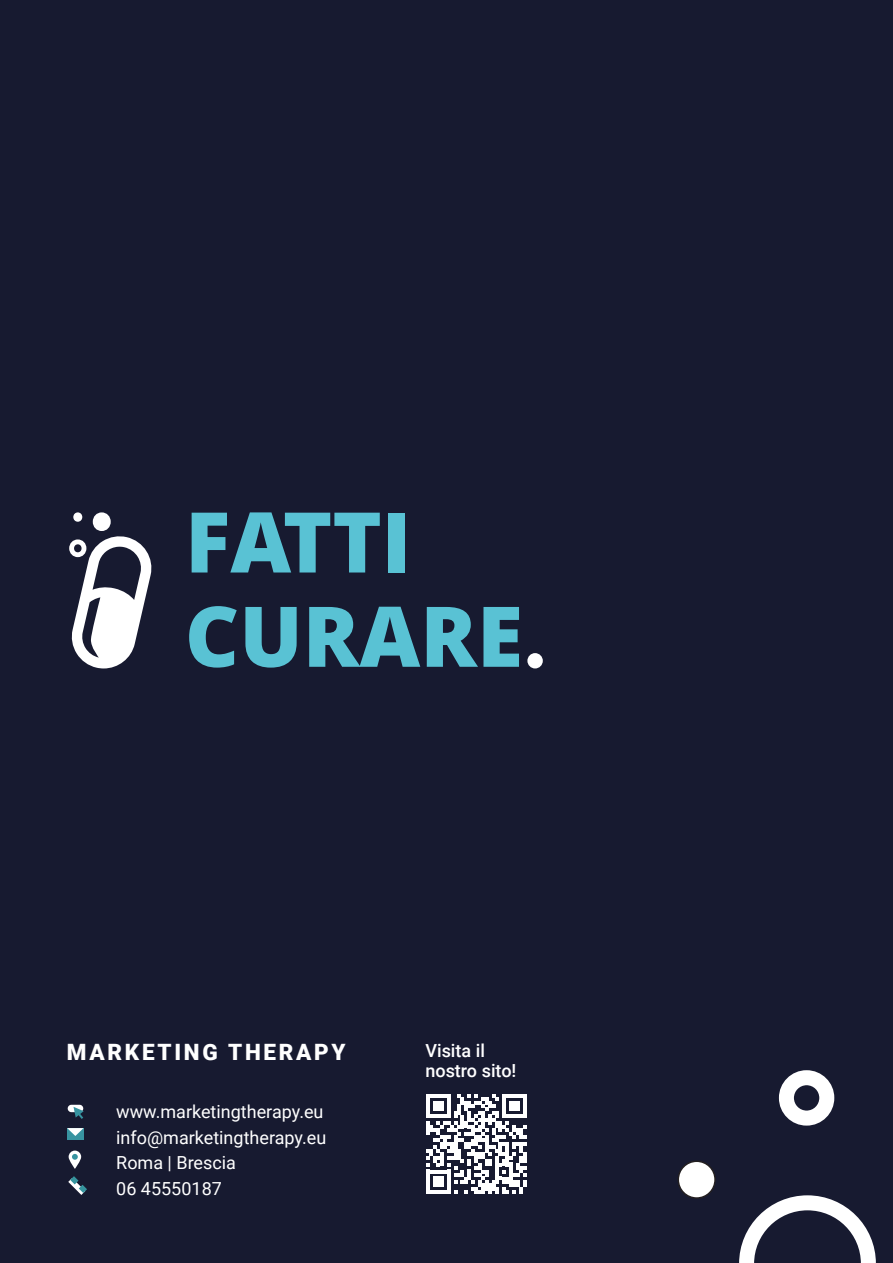
<style>
.page{position:relative;width:893px;height:1263px;background:#171a30}
.page>*{position:absolute;margin:0;border:0;box-sizing:border-box;transform-origin:0 0}
.t1{font:900 22.5px "Roboto";letter-spacing:.12em;color:#fff}
.t2{font:18px/25.5px "Roboto";color:#fff}
.t3{font:500 18px/19.5px "Roboto";color:#fff}
</style>
<div class="page">
<svg style="left:69px;top:1150px;width:12px;height:19px"></svg>
<svg style="left:72px;top:1154px;width:6px;height:6px"></svg>
<div style="left:67px;top:1128px;width:17px;height:11px;background:#3793a0"></div>
<svg style="left:67px;top:1128px;width:17px;height:8px"></svg>
<div style="left:68px;top:1105px;width:15px;height:7px;background:#fff;border-radius:4px"></div>
<svg style="left:73px;top:1107px;width:11px;height:12px"></svg>
<svg style="left:192px;top:512px;width:188px;height:60px"></svg>
<div style="left:388px;top:513px;width:17px;height:59px;background:#59c2d4"></div>
<svg style="left:189px;top:606px;width:48px;height:62px"></svg>
<svg style="left:245px;top:607px;width:52px;height:61px"></svg>
<svg style="left:309px;top:607px;width:111px;height:60px"></svg>
<svg style="left:427px;top:607px;width:92px;height:60px"></svg>
<div style="left:527px;top:653px;width:16px;height:15px;background:#fff;border-radius:50%"></div>
<svg style="left:739px;top:1195px;width:137px;height:68px"></svg>
<div style="left:779px;top:1070px;width:55px;height:55px;border:15px solid #fff;border-radius:50%"></div>
<div style="left:678px;top:1161px;width:37px;height:37px;background:#fff;border-radius:50%"></div>
<div style="left:677px;top:1160px;width:39px;height:39px;border:2px solid #231f20;border-radius:50%"></div>
<svg style="left:68px;top:1176px;width:19px;height:19px"></svg>
<svg style="left:426px;top:1094px;width:100px;height:100px"></svg>
<div style="left:93px;top:512px;width:18px;height:19px;background:#fff;border-radius:50%"></div>
<div style="left:73px;top:512px;width:9px;height:10px;background:#fff;border-radius:50%"></div>
<svg style="left:69px;top:536px;width:83px;height:132px"></svg>
<p class="t1" style="left:67px;top:1037px;width:280px">MARKETING THERAPY</p>
<p class="t2" style="left:116px;top:1098px;width:212px">www.marketingtherapy.eu info@marketingtherapy.eu<br>Roma | Brescia<br>06 45550187</p>
<p class="t3" style="left:425px;top:1040px;width:92px">Visita il nostro sito!</p>
</div>
